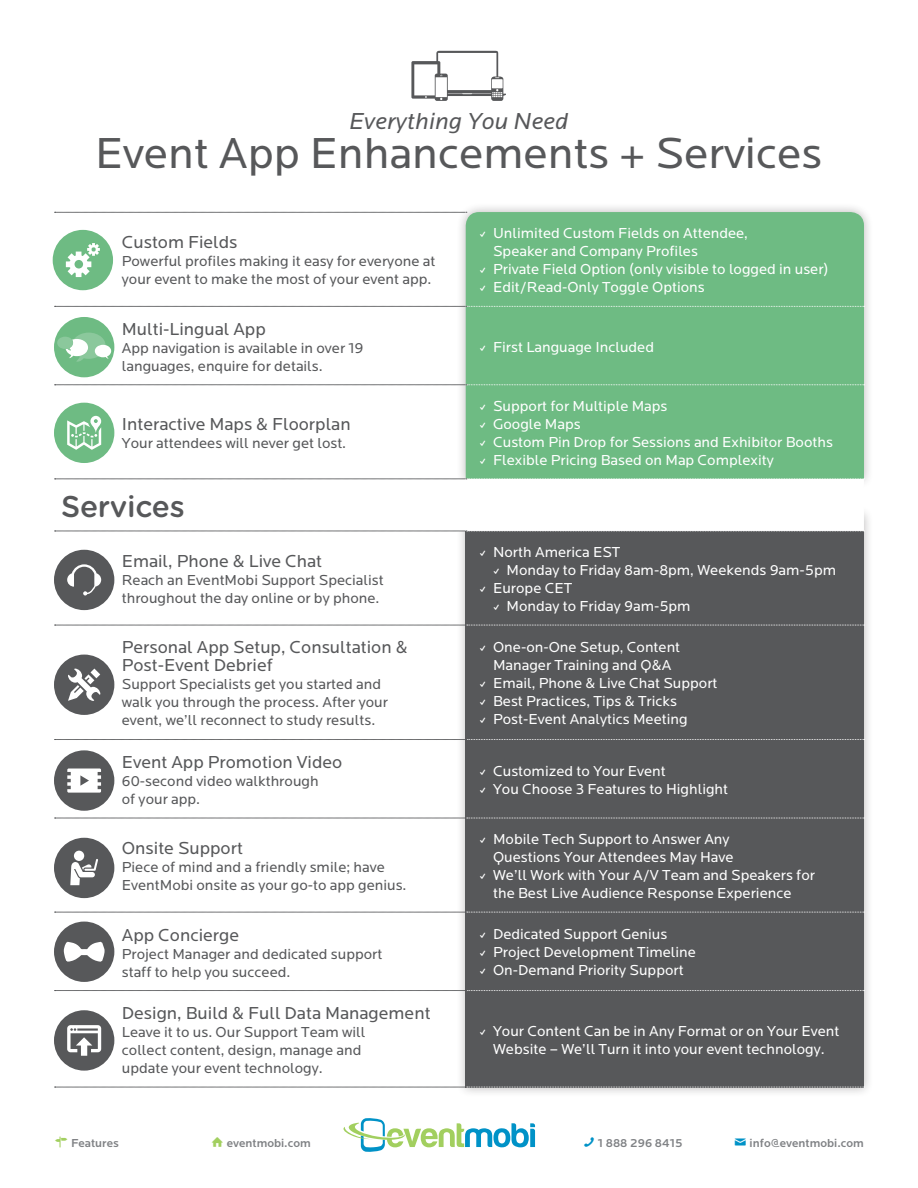
<style>
.page{position:relative;width:918px;height:1188px;background:#fff}
.page>*{position:absolute;margin:0;border:0;box-sizing:border-box;transform-origin:0 0}
.Headline{font:45px "Locator";color:#57585a}
.Subhead_2{font:500 30px "Gotham Rounded";letter-spacing:-.01em;color:#57585a}
.Headline_Intro_Text{font:italic 24px "Locator";letter-spacing:.01em;color:#57585a}
.Feature_Name{font:18px "Locator";color:#57585a}
.t1{font:15px/18px "Locator";color:#fff}
.Feature_Description{font:15px/18px "Locator";color:#57585a}
.t2{font:500 12px "Locator";color:#808285}
.s1{font-family:"Entypo"}
.s2{font-family:"Entypo";font-weight:400;font-size:24px;color:#a2cf5f}
.s3{font-family:"Entypo";font-weight:400;font-size:24px;color:#0092c7}
</style>
<div class="page">
<svg style="left:344px;top:1118px;width:191px;height:34px"></svg>
<div style="left:54px;top:838px;width:60px;height:60px;background:#57585a;border-radius:50%"></div>
<svg style="left:70px;top:851px;width:28px;height:34px"></svg>
<div style="left:54px;top:1010px;width:60px;height:61px;background:#57585a;border-radius:50%"></div>
<svg style="left:67px;top:1025px;width:34px;height:31px"></svg>
<div style="left:54px;top:550px;width:60px;height:60px;background:#57585a;border-radius:50%"></div>
<svg style="left:67px;top:564px;width:34px;height:32px"></svg>
<div style="left:54px;top:655px;width:60px;height:60px;background:#57585a;border-radius:50%"></div>
<svg style="left:68px;top:669px;width:32px;height:32px"></svg>
<div style="left:54px;top:750px;width:60px;height:61px;background:#57585a;border-radius:50%"></div>
<svg style="left:67px;top:769px;width:34px;height:24px"></svg>
<div style="left:54px;top:403px;width:60px;height:60px;background:#6ebb83;border-radius:50%"></div>
<svg style="left:67px;top:416px;width:34px;height:34px"></svg>
<div style="left:54px;top:317px;width:60px;height:60px;background:#6ebb83;border-radius:50%"></div>
<svg style="left:57px;top:333px;width:54px;height:29px"></svg>
<svg style="left:54px;top:922px;width:60px;height:60px"></svg>
<div style="left:456px;top:202px;width:418px;height:287px;background:#231f20;opacity:.3"></div>
<div style="left:466px;top:212px;width:398px;height:267px;background:#6ebb83"></div>
<div style="left:455px;top:505px;width:418px;height:592px;background:#231f20;opacity:.3"></div>
<div style="left:465px;top:515px;width:399px;height:572px;background:#57585a"></div>
<div style="left:53px;top:230px;width:60px;height:60px;background:#6ebb83;border-radius:50%"></div>
<svg style="left:66px;top:243px;width:34px;height:34px"></svg>
<svg style="left:55px;top:212px;width:412px;height:1px"></svg>
<svg style="left:55px;top:306px;width:810px;height:1px"></svg>
<svg style="left:55px;top:384px;width:810px;height:2px;background:#a3c0ab"></svg>
<svg style="left:54px;top:479px;width:811px;height:53px"></svg>
<svg style="left:55px;top:625px;width:810px;height:1px"></svg>
<svg style="left:55px;top:739px;width:810px;height:1px"></svg>
<svg style="left:55px;top:818px;width:810px;height:1px"></svg>
<svg style="left:55px;top:912px;width:810px;height:1px"></svg>
<svg style="left:55px;top:990px;width:810px;height:1px"></svg>
<svg style="left:55px;top:1087px;width:810px;height:1px"></svg>
<svg style="left:411px;top:51px;width:95px;height:50px"></svg>
<p class="Headline_Intro_Text" style="left:349px;top:109px;width:221px">Everything You Need</p>
<p class="Headline" style="left:95px;top:129px;width:729px">Event App Enhancements + Services</p>
<p class="Feature_Name" style="left:122px;top:233px;width:117px">Custom Fields</p>
<p class="Feature_Description" style="left:122px;top:253px;width:315px">Powerful profiles making it easy for everyone at your event to make the most of your event app.</p>
<p class="t1" style="left:493px;top:225px;width:256px;text-indent:-14px"><span class="s1">✓</span> Unlimited Custom Fields on Attendee,<br>Speaker and Company Profiles</p>
<p class="t1" style="left:480px;top:261px;width:351px"><span class="s1">✓</span> Private Field Option (only visible to logged in user)</p>
<p class="t1" style="left:480px;top:279px;width:227px"><span class="s1">✓</span> Edit/Read-Only Toggle Options</p>
<p class="Feature_Name" style="left:122px;top:319px;width:145px">Multi-Lingual App</p>
<p class="Feature_Description" style="left:122px;top:339px;width:243px">App navigation is available in over 19 languages, enquire for details.</p>
<p class="t1" style="left:480px;top:338px;width:176px"><span class="s1">✓</span> First Language Included</p>
<p class="Feature_Name" style="left:122px;top:414px;width:230px">Interactive Maps &amp; Floorplan</p>
<p class="Feature_Description" style="left:122px;top:435px;width:226px">Your attendees will never get lost.</p>
<p class="Subhead_2" style="left:61px;top:485px;width:125px">Services</p>
<p class="Feature_Name" style="left:122px;top:552px;width:202px">Email, Phone &amp; Live Chat</p>
<p class="Feature_Description" style="left:122px;top:572px;width:263px">Reach an EventMobi Support Specialist throughout the day online or by phone.</p>
<p class="Feature_Name" style="left:122px;top:638px;width:287px">Personal App Setup, Consultation &amp;</p>
<p class="Feature_Name" style="left:122px;top:656px;width:152px">Post-Event Debrief</p>
<p class="Feature_Description" style="left:122px;top:676px;width:268px">Support Specialists get you started and walk you through the process. After your event, we’ll reconnect to study results.</p>
<p class="Feature_Name" style="left:122px;top:752px;width:222px">Event App Promotion Video</p>
<p class="Feature_Description" style="left:122px;top:772px;width:198px">60-second video walkthrough of your app.</p>
<p class="Feature_Name" style="left:122px;top:839px;width:123px">Onsite Support</p>
<p class="Feature_Description" style="left:122px;top:859px;width:286px">Piece of mind and a friendly smile; have<br>EventMobi onsite as your go-to app genius.</p>
<p class="Feature_Name" style="left:122px;top:925px;width:119px">App Concierge</p>
<p class="Feature_Description" style="left:122px;top:945px;width:262px">Project Manager and dedicated support staff to help you succeed.</p>
<p class="t1" style="left:480px;top:397px;width:189px"><span class="s1">✓</span> Support for Multiple Maps</p>
<p class="t1" style="left:480px;top:415px;width:103px"><span class="s1">✓</span> Google Maps</p>
<p class="t1" style="left:480px;top:433px;width:355px"><span class="s1">✓</span> Custom Pin Drop for Sessions and Exhibitor Booths</p>
<p class="t1" style="left:480px;top:451px;width:296px"><span class="s1">✓</span> Flexible Pricing Based on Map Complexity</p>
<p class="t1" style="left:480px;top:543px;width:142px"><span class="s1">✓</span> North America EST</p>
<p class="t1" style="left:493px;top:561px;width:345px"><span class="s1">✓</span> Monday to Friday 8am-8pm, Weekends 9am-5pm</p>
<p class="t1" style="left:480px;top:579px;width:94px"><span class="s1">✓</span> Europe CET</p>
<p class="t1" style="left:493px;top:597px;width:199px"><span class="s1">✓</span> Monday to Friday 9am-5pm</p>
<p class="t1" style="left:480px;top:639px;width:202px;text-align:center"><span class="s1">✓</span> One-on-One Setup, Content<br>Manager Training and Q&amp;A</p>
<p class="t1" style="left:480px;top:675px;width:239px"><span class="s1">✓</span> Email, Phone &amp; Live Chat Support</p>
<p class="t1" style="left:480px;top:693px;width:199px"><span class="s1">✓</span> Best Practices, Tips &amp; Tricks</p>
<p class="t1" style="left:480px;top:711px;width:210px"><span class="s1">✓</span> Post-Event Analytics Meeting</p>
<p class="t1" style="left:480px;top:762px;width:188px"><span class="s1">✓</span> Customized to Your Event</p>
<p class="t1" style="left:480px;top:780px;width:250px"><span class="s1">✓</span> You Choose 3 Features to Highlight</p>
<p class="t1" style="left:480px;top:831px;width:255px;text-align:right"><span class="s1">✓</span> Mobile Tech Support to Answer Any<br>Questions Your Attendees May Have</p>
<p class="t1" style="left:493px;top:867px;width:323px;text-indent:-14px"><span class="s1">✓</span> We’ll Work with Your A/V Team and Speakers for the Best Live Audience Response Experience</p>
<p class="t1" style="left:480px;top:926px;width:189px"><span class="s1">✓</span> Dedicated Support Genius</p>
<p class="t1" style="left:480px;top:944px;width:218px"><span class="s1">✓</span> Project Development Timeline</p>
<p class="t1" style="left:480px;top:962px;width:206px"><span class="s1">✓</span> On-Demand Priority Support</p>
<p class="Feature_Name" style="left:122px;top:1003px;width:310px">Design, Build &amp; Full Data Management</p>
<p class="Feature_Description" style="left:122px;top:1023px;width:245px">Leave it to us. Our Support Team will collect content, design, manage and update your event technology.</p>
<p class="t1" style="left:480px;top:1022px;width:361px;text-align:center"><span class="s1">✓</span> Your Content Can be in Any Format or on Your Event<br>Website – We’ll Turn it into your event technology.</p>
<p class="t2" style="left:71px;top:1136px;width:49px">Features</p>
<p class="t2" style="left:211px;top:1136px;width:102px"><span class="s2">⌂</span> eventmobi.com</p>
<p class="t2" style="left:598px;top:1136px;width:86px">1 888 296 8415</p>
<p class="t2" style="left:734px;top:1136px;width:132px"><span class="s3">✉</span> info@eventmobi.com</p>
</div>
